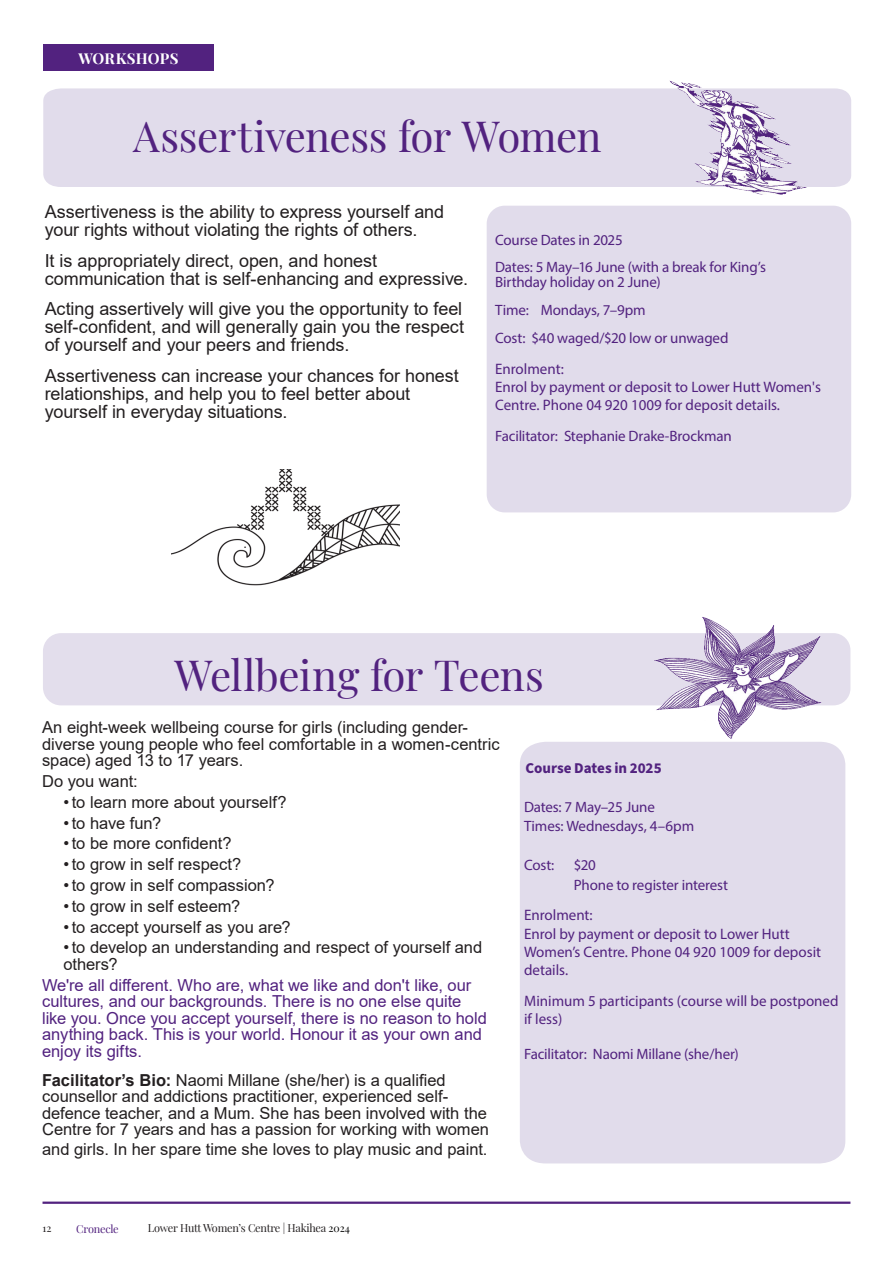
<style>
.page{position:relative;width:893px;height:1263px;background:#fff}
.page>*{position:absolute;margin:0;border:0;box-sizing:border-box;transform-origin:0 0}
.Heading_option_4{font:42px "Playfair Display";letter-spacing:-.015em;color:#52227f}
.body_text{font:18px/18px "Arial";letter-spacing:-.005em;color:#231f20}
.body_text-2{font:16.5px/16.5px "Arial";color:#231f20}
.body_text-3{font:16.5px/16.5px "Arial";color:#52227f}
.body_text-4{font:15.15px/18px "Myriad Pro";color:#52227f}
.body_text-5{font:15px/15px "Myriad Pro";letter-spacing:-.01em;color:#52227f}
.body_text-6{font:700 15px "Source Sans Pro";letter-spacing:-.005em;color:#52227f}
.body_text-7{font:700 15px "Playfair Display";letter-spacing:.005em;color:#fff}
.t1{font:10.95px "Playfair Display";letter-spacing:-.02em;color:#231f20}
.t2{font:10.95px "Playfair Display";letter-spacing:-.02em;color:#52227f}
.t3{font:10.5px "Playfair Display";color:#231f20}
.s1{font-weight:700}
.s2{font-size:10.5px;color:#000}
</style>
<div class="page">
<hr style="left:43px;top:1201px;width:807px;height:3px;background:#52227f">
<div style="left:43px;top:88px;width:808px;height:99px;background:#e1dceb"></div>
<img style="left:667px;top:80px;width:143px;height:115px">
<div style="left:487px;top:206px;width:364px;height:306px;background:#e1dceb;border-radius:18px"></div>
<div style="left:43px;top:44px;width:170px;height:27px;background:#52227f"></div>
<img style="left:171px;top:470px;width:228px;height:116px">
<div style="left:43px;top:633px;width:807px;height:72px;background:#e3deec;border-radius:18px"></div>
<img style="left:651px;top:617px;width:171px;height:122px">
<div style="left:520px;top:742px;width:325px;height:421px;background:#e1dceb"></div>
<p class="body_text-7" style="left:78px;top:46px;width:102px">WORKSHOPS</p>
<p class="Heading_option_4" style="left:133px;top:104px;width:470px">Assertiveness for Women</p>
<p class="body_text" style="left:45px;top:202px;width:401px">Assertiveness is the ability to express yourself and your rights without violating the rights of others.</p>
<p class="body_text" style="left:45px;top:251px;width:425px">It is appropriately direct, open, and honest communication that is self-enhancing and expressive.</p>
<p class="body_text" style="left:45px;top:300px;width:421px;text-align:justify">Acting assertively will give you the opportunity to feel self-confident, and will generally gain you the respect of yourself and your peers and friends.</p>
<p class="body_text" style="left:45px;top:367px;width:415px">Assertiveness can increase your chances for honest relationships, and help you to feel better about yourself in everyday situations.</p>
<p class="body_text-5" style="left:495px;top:232px;width:129px">Course Dates in 2025</p>
<p class="body_text-5" style="left:495px;top:260px;width:272px">Dates: 5 May–16 June (with a break for King’s<br>Birthday holiday on 2 June)</p>
<p class="body_text-5" style="left:495px;top:302px;width:152px">Time: Mondays, 7–9pm</p>
<p class="body_text-5" style="left:495px;top:330px;width:235px">Cost: $40 waged/$20 low or unwaged</p>
<p class="body_text-4" style="left:495px;top:359px;width:70px">Enrolment:</p>
<p class="body_text-4" style="left:495px;top:378px;width:327px">Enrol by payment or deposit to Lower Hutt Women's<br>Centre. Phone 04 920 1009 for deposit details.</p>
<p class="body_text-5" style="left:495px;top:428px;width:238px">Facilitator: Stephanie Drake-Brockman</p>
<p class="Heading_option_4" style="left:175px;top:642px;width:371px">Wellbeing for Teens</p>
<p class="body_text-2" style="left:42px;top:719px;width:459px">An eight-week wellbeing course for girls (including gender&shy;diverse young people who feel comfortable in a women-centric space) aged 13 to 17 years.</p>
<p class="body_text-2" style="left:42px;top:773px;width:97px">Do you want:</p>
<p class="body_text-2" style="left:63px;top:794px;width:225px">• to learn more about yourself?</p>
<p class="body_text-2" style="left:63px;top:814px;width:99px">• to have fun?</p>
<p class="body_text-2" style="left:63px;top:835px;width:170px">• to be more confident?</p>
<p class="body_text-2" style="left:63px;top:856px;width:180px">• to grow in self respect?</p>
<p class="body_text-2" style="left:63px;top:877px;width:213px">• to grow in self compassion?</p>
<p class="body_text-2" style="left:63px;top:897px;width:178px">• to grow in self esteem?</p>
<p class="body_text-2" style="left:63px;top:918px;width:229px">• to accept yourself as you are?</p>
<p class="body_text-2" style="left:63px;top:939px;width:420px">• to develop an understanding and respect of yourself and others?</p>
<p class="body_text-3" style="left:42px;top:976px;width:446px">We're all different. Who are, what we like and don't like, our cultures, and our backgrounds. There is no one else quite like you. Once you accept yourself, there is no reason to hold anything back. This is your world. Honour it as your own and enjoy its gifts.</p>
<p class="body_text-2" style="left:42px;top:1071px;width:448px"><span class="s1">Facilitator’s Bio:</span> Naomi Millane (she/her) is a qualified counsellor and addictions practitioner, experienced self&shy;defence teacher, and a Mum. She has been involved with the Centre for 7 years and has a passion for working with women</p>
<p class="body_text-2" style="left:42px;top:1140px;width:447px">and girls. In her spare time she loves to play music and paint.</p>
<p class="body_text-6" style="left:526px;top:757px;width:138px">Course Dates in 2025</p>
<p class="body_text-5" style="left:524px;top:799px;width:132px">Dates: 7 May–25 June</p>
<p class="body_text-5" style="left:524px;top:818px;width:172px">Times: Wednesdays, 4–6pm</p>
<p class="body_text-5" style="left:524px;top:857px;width:32px">Cost:</p>
<p class="body_text-5" style="left:574px;top:855px;width:156px;line-height:19.5px">$20<br>Phone to register interest</p>
<p class="body_text-4" style="left:524px;top:906px;width:70px">Enrolment:</p>
<p class="body_text-4" style="left:524px;top:925px;width:299px">Enrol by payment or deposit to Lower Hutt<br>Women’s Centre. Phone 04 920 1009 for deposit details.</p>
<p class="body_text-4" style="left:524px;top:991px;width:316px">Minimum 5 participants (course will be postponed if less)</p>
<p class="body_text-5" style="left:524px;top:1046px;width:216px">Facilitator: Naomi Millane (she/her)</p>
<p class="t3" style="left:43px;top:1220px;width:10px">12</p>
<p class="t2" style="left:76px;top:1220px;width:44px">Cronecle</p>
<p class="t1" style="left:148px;top:1219px;width:204px">Lower Hutt Women’s Centre | Hakihea <span class="s2">2024</span></p>
</div>
